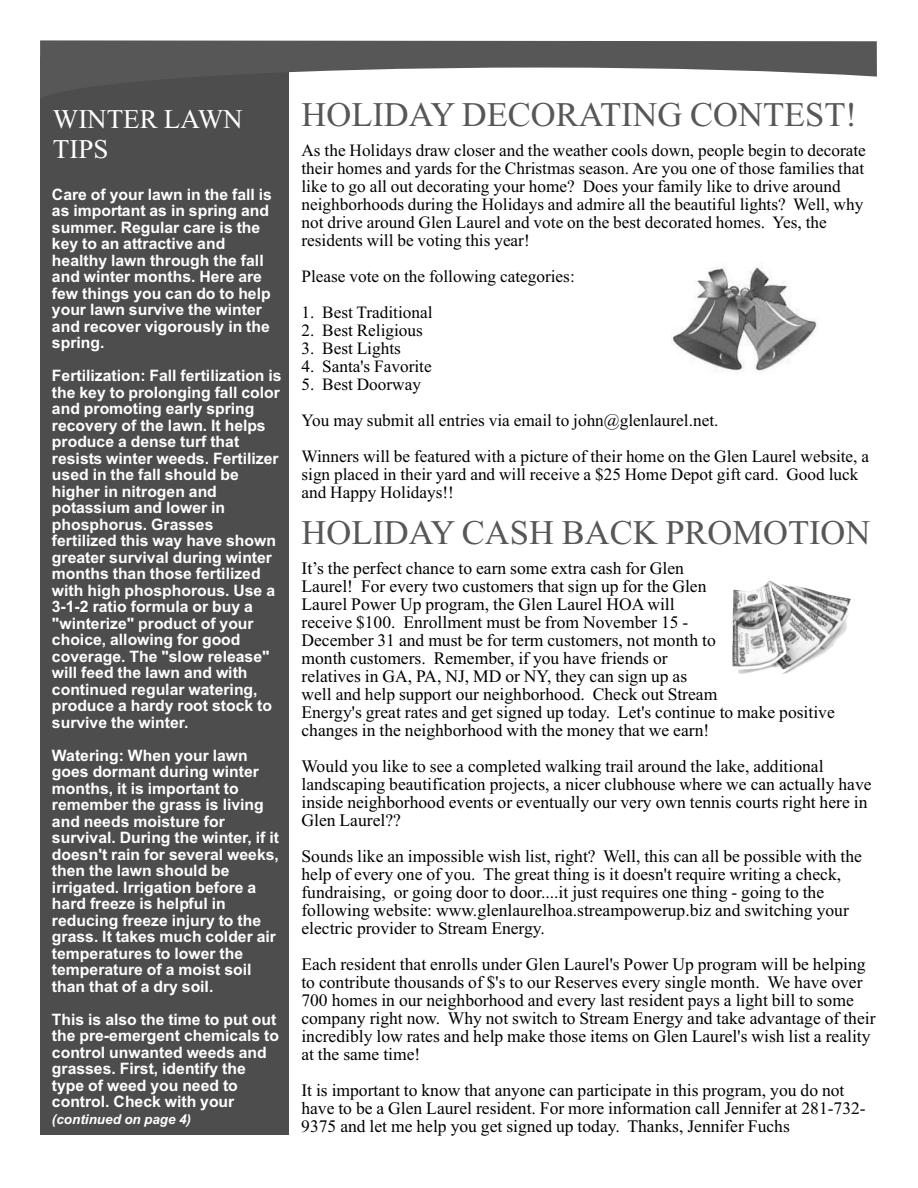
<style>
.page{position:relative;width:918px;height:1188px;background:#fff}
.page>*{position:absolute;margin:0;border:0;box-sizing:border-box;transform-origin:0 0}
.t1{font:34.5px "Times New Roman";color:#575757}
.t2{font:27px/30px "Times New Roman";color:#fff}
.t3{font:17.55px/18px "Times New Roman";color:#000}
.t4{font:17.25px/18px "Times New Roman";color:#000}
.t5{font:700 15.75px/16.5px "Arial";color:#fff}
.t6{font:italic 700 13.5px "Arial";color:#fff}
</style>
<div class="page">
<div style="left:40px;top:58px;width:249px;height:1077px;background:#4d4d4d"></div>
<svg style="left:40px;top:40px;width:837px;height:37px;fill:#575757"></svg>
<img style="left:732px;top:581px;width:119px;height:93px">
<img style="left:671px;top:267px;width:147px;height:105px">
<h2 class="t2" style="left:53px;top:104px;width:191px">WINTER LAWN<br>TIPS</h2>
<p class="t5" style="left:52px;top:186px;width:222px">Care of your lawn in the fall is as important as in spring and summer. Regular care is the key to an attractive and healthy lawn through the fall and winter months. Here are few things you can do to help your lawn survive the winter and recover vigorously in the spring.</p>
<p class="t5" style="left:52px;top:368px;width:231px">Fertilization: Fall fertilization is the key to prolonging fall color and promoting early spring recovery of the lawn. It helps produce a dense turf that resists winter weeds. Fertilizer used in the fall should be higher in nitrogen and potassium and lower in phosphorus. Grasses fertilized this way have shown greater survival during winter months than those fertilized with high phosphorous. Use a<br>3-1-2 ratio formula or buy a "winterize" product of your choice, allowing for good coverage. The "slow release" will feed the lawn and with continued regular watering, produce a hardy root stock to survive the winter.</p>
<p class="t5" style="left:52px;top:747px;width:229px">Watering: When your lawn goes dormant during winter months, it is important to remember the grass is living and needs moisture for survival. During the winter, if it doesn't rain for several weeks, then the lawn should be irrigated. Irrigation before a hard freeze is helpful in reducing freeze injury to the grass. It takes much colder air temperatures to lower the temperature of a moist soil than that of a dry soil.</p>
<p class="t5" style="left:52px;top:1011px;width:229px">This is also the time to put out the pre-emergent chemicals to control unwanted weeds and grasses. First, identify the type of weed you need to control. Check with your</p>
<p class="t6" style="left:52px;top:1111px;width:141px">(continued on page 4)</p>
<h1 class="t1" style="left:302px;top:93px;width:557px">HOLIDAY DECORATING CONTEST!</h1>
<p class="t4" style="left:302px;top:141px;width:566px">As the Holidays draw closer and the weather cools down, people begin to decorate their homes and yards for the Christmas season. Are you one of those families that like to go all out decorating your home? Does your family like to drive around neighborhoods during the Holidays and admire all the beautiful lights? Well, why not drive around Glen Laurel and vote on the best decorated homes. Yes, the residents will be voting this year!</p>
<p class="t4" style="left:302px;top:267px;width:275px">Please vote on the following categories:</p>
<p class="t4" style="left:302px;top:303px;width:132px">1. Best Traditional</p>
<p class="t4" style="left:302px;top:321px;width:123px">2. Best Religious</p>
<p class="t4" style="left:302px;top:339px;width:101px">3. Best Lights</p>
<p class="t4" style="left:302px;top:357px;width:132px">4. Santa's Favorite</p>
<p class="t4" style="left:302px;top:366px;width:569px;line-height:36px">5. Best Doorway<br>You may submit all entries via email to john@glenlaurel.net.<br>Winners will be featured with a picture of their home on the Glen Laurel website, a</p>
<p class="t4" style="left:302px;top:465px;width:558px">sign placed in their yard and will receive a $25 Home Depot gift card. Good luck and Happy Holidays!!</p>
<h1 class="t1" style="left:302px;top:512px;width:570px">HOLIDAY CASH BACK PROMOTION</h1>
<p class="t3" style="left:302px;top:559px;width:535px">It’s the perfect chance to earn some extra cash for Glen<br>Laurel! For every two customers that sign up for the Glen<br>Laurel Power Up program, the Glen Laurel HOA will<br>receive $100. Enrollment must be from November 15 -<br>December 31 and must be for term customers, not month to<br>month customers. Remember, if you have friends or<br>relatives in GA, PA, NJ, MD or NY, they can sign up as<br>well and help support our neighborhood. Check out Stream<br>Energy's great rates and get signed up today. Let's continue to make positive changes in the neighborhood with the money that we earn!</p>
<p class="t3" style="left:302px;top:757px;width:572px">Would you like to see a completed walking trail around the lake, additional landscaping beautification projects, a nicer clubhouse where we can actually have inside neighborhood events or eventually our very own tennis courts right here in Glen Laurel??</p>
<p class="t3" style="left:301px;top:847px;width:562px">Sounds like an impossible wish list, right? Well, this can all be possible with the help of every one of you. The great thing is it doesn't require writing a check, fundraising, or going door to door....it just requires one thing - going to the following website: www.glenlaurelhoa.streampowerup.biz and switching your electric provider to Stream Energy.</p>
<p class="t3" style="left:301px;top:955px;width:576px">Each resident that enrolls under Glen Laurel's Power Up program will be helping to contribute thousands of $'s to our Reserves every single month. We have over 700 homes in our neighborhood and every last resident pays a light bill to some company right now. Why not switch to Stream Energy and take advantage of their incredibly low rates and help make those items on Glen Laurel's wish list a reality at the same time!</p>
<p class="t3" style="left:301px;top:1081px;width:566px">It is important to know that anyone can participate in this program, you do not have to be a Glen Laurel resident. For more information call Jennifer at 281-732-<br>9375 and let me help you get signed up today. Thanks, Jennifer Fuchs</p>
</div>
